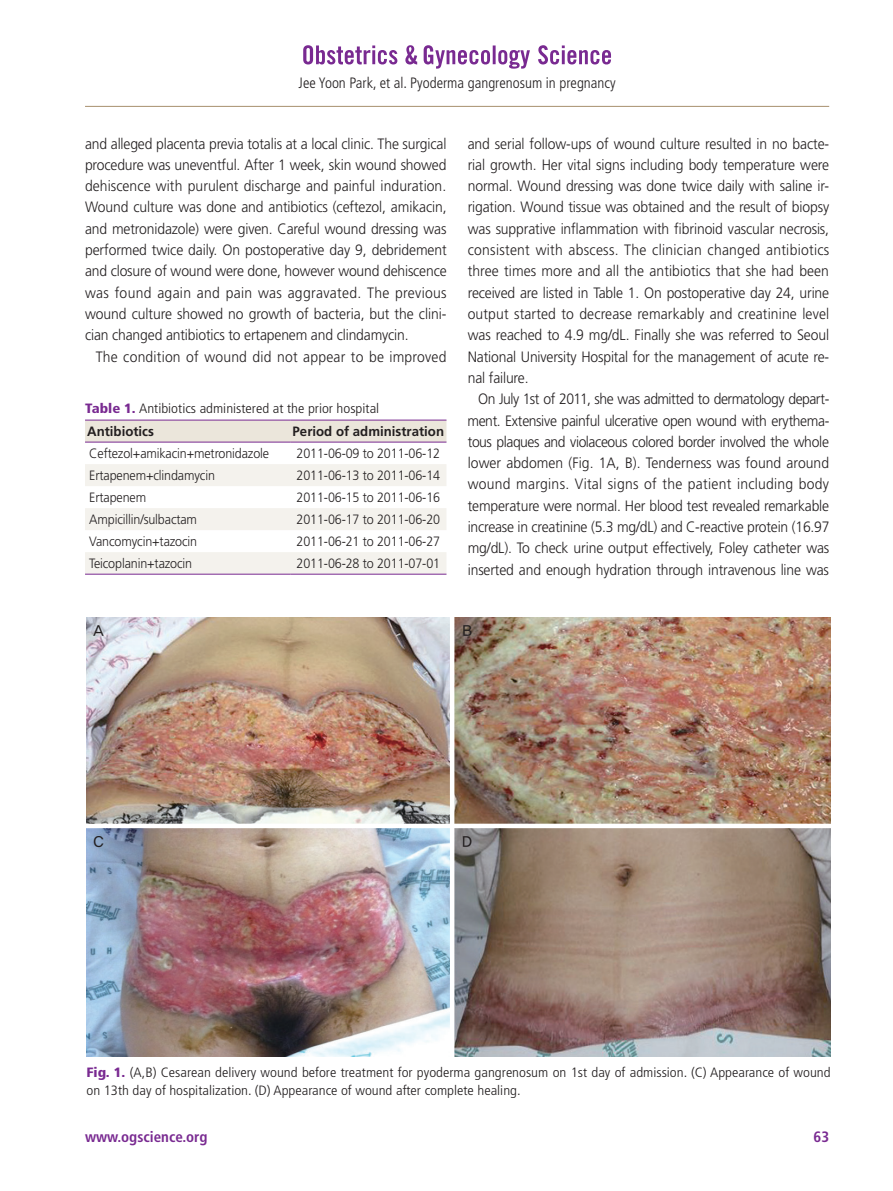
<style>
.page{position:relative;width:893px;height:1191px;background:#fff}
.page>*{position:absolute;margin:0;border:0;box-sizing:border-box;transform-origin:0 0}
.본문_영문{font:300 15px/21.3px "Frutiger LT Std";letter-spacing:-.01em;color:#231f20;text-align:justify;scale:.93 1}
.t1{font:300 condensed 15px "Frutiger LT Std";color:#231f20}
.본문_영문-2{font:300 15px "Frutiger LT Std";letter-spacing:.015em;color:#231f20;scale:.93 1}
.t2{font:700 condensed 15px "Frutiger LT Std";color:#792a91}
.그림A-B{font:15px "YDIYGO330";color:#231f20}
.표내용{font:300 13.5px "Frutiger LT Std";letter-spacing:-.01em;color:#231f20;scale:.93 1}
.그림타이틀{font:300 condensed 13.5px/18px "Frutiger LT Std";color:#231f20;scale:1.1 1}
.표_타이틀{font:300 condensed 13.5px "Frutiger LT Std";color:#231f20;scale:1.1 1}
.표머리{font:700 13.5px "Frutiger LT Std";color:#231f20}
.s1{font-weight:900;color:#792a91}
</style>
<div class="page">
<hr style="left:85px;top:106px;width:744px;height:1px;background:#ad9676">
<svg style="left:538px;top:45px;width:73px;height:19px"></svg>
<svg style="left:424px;top:45px;width:106px;height:24px"></svg>
<svg style="left:303px;top:45px;width:114px;height:19px"></svg>
<img style="left:86px;top:617px;width:745px;height:439px">
<div style="left:85px;top:823px;width:753px;height:5px;background:#fff"></div>
<hr style="left:450px;top:614px;width:4px;height:448px;background:#fff">
<div style="left:85px;top:421px;width:361px;height:21px;background:#ebe6db"></div>
<svg style="left:85px;top:464px;width:361px;height:110px"></svg>
<hr style="left:85px;top:420px;width:205px;height:1px;background:#792a91">
<hr style="left:290px;top:420px;width:156px;height:1px;background:#792a91">
<hr style="left:85px;top:442px;width:205px;height:1px;background:#792a91">
<hr style="left:290px;top:442px;width:156px;height:1px;background:#792a91">
<hr style="left:85px;top:574px;width:205px;height:1px;background:#792a91">
<hr style="left:290px;top:574px;width:156px;height:1px;background:#792a91">
<p class="t1" style="left:299px;top:74px;width:318px">Jee Yoon Park, et al. Pyoderma gangrenosum in pregnancy</p>
<p class="본문_영문" style="left:85px;top:133px;width:390px">and alleged placenta previa totalis at a local clinic. The surgical procedure was uneventful. After 1 week, skin wound showed dehiscence with purulent discharge and painful induration.<br>Wound culture was done and antibiotics (ceftezol, amikacin, and metronidazole) were given. Careful wound dressing was performed twice daily. On postoperative day 9, debridement and closure of wound were done, however wound dehiscence was found again and pain was aggravated. The previous wound culture showed no growth of bacteria, but the clini&shy;cian changed antibiotics to ertapenem and clindamycin.</p>
<p class="본문_영문-2" style="left:96px;top:348px;width:379px">The condition of wound did not appear to be improved</p>
<p class="표_타이틀" style="left:85px;top:401px;width:269px"><span class="s1">Table 1.</span> Antibiotics administered at the prior hospital</p>
<p class="표머리" style="left:87px;top:423px;width:68px">Antibiotics</p>
<p class="표머리" style="left:293px;top:423px;width:153px">Period of administration</p>
<p class="표내용" style="left:89px;top:445px;width:195px">Ceftezol+amikacin+metronidazole</p>
<p class="표내용" style="left:296px;top:445px;width:156px">2011-06-09 to 2011-06-12</p>
<p class="표내용" style="left:89px;top:467px;width:137px">Ertapenem+clindamycin</p>
<p class="표내용" style="left:296px;top:467px;width:156px">2011-06-13 to 2011-06-14</p>
<p class="표내용" style="left:89px;top:489px;width:63px">Ertapenem</p>
<p class="표내용" style="left:296px;top:489px;width:156px">2011-06-15 to 2011-06-16</p>
<p class="표내용" style="left:89px;top:511px;width:117px">Ampicillin/sulbactam</p>
<p class="표내용" style="left:296px;top:511px;width:156px">2011-06-17 to 2011-06-20</p>
<p class="표내용" style="left:89px;top:533px;width:118px">Vancomycin+tazocin</p>
<p class="표내용" style="left:296px;top:533px;width:156px">2011-06-21 to 2011-06-27</p>
<p class="표내용" style="left:89px;top:555px;width:112px">Teicoplanin+tazocin</p>
<p class="표내용" style="left:296px;top:555px;width:156px">2011-06-28 to 2011-07-01</p>
<p class="본문_영문" style="left:468px;top:133px;width:390px">and serial follow-ups of wound culture resulted in no bacte&shy;rial growth. Her vital signs including body temperature were normal. Wound dressing was done twice daily with saline ir&shy;rigation. Wound tissue was obtained and the result of biopsy was supprative inflammation with fibrinoid vascular necrosis, consistent with abscess. The clinician changed antibiotics three times more and all the antibiotics that she had been received are listed in Table 1. On postoperative day 24, urine output started to decrease remarkably and creatinine level was reached to 4.9 mg/dL. Finally she was referred to Seoul National University Hospital for the management of acute re&shy;nal failure.</p>
<p class="본문_영문" style="left:468px;top:389px;width:391px;text-indent:11px">On July 1st of 2011, she was admitted to dermatology depart&shy;ment. Extensive painful ulcerative open wound with erythema&shy;tous plaques and violaceous colored border involved the whole lower abdomen (Fig. 1A, B). Tenderness was found around wound margins. Vital signs of the patient including body temperature were normal. Her blood test revealed remarkable increase in creatinine (5.3 mg/dL) and C-reactive protein (16.97 mg/dL). To check urine output effectively, Foley catheter was inserted and enough hydration through intravenous line was</p>
<p class="그림A-B" style="left:94px;top:622px;width:11px">A</p>
<p class="그림A-B" style="left:463px;top:622px;width:11px">B</p>
<p class="그림A-B" style="left:94px;top:833px;width:12px">C</p>
<p class="그림A-B" style="left:462px;top:833px;width:11px">D</p>
<p class="그림타이틀" style="left:86px;top:1063px;width:678px"><span class="s1">Fig. 1.</span> (A,B) Cesarean delivery wound before treatment for pyoderma gangrenosum on 1st day of admission. (C) Appearance of wound on 13th day of hospitalization. (D) Appearance of wound after complete healing.</p>
<p class="t2" style="left:85px;top:1128px;width:124px">www.ogscience.org</p>
<p class="t2" style="left:814px;top:1128px;width:17px">63</p>
</div>
